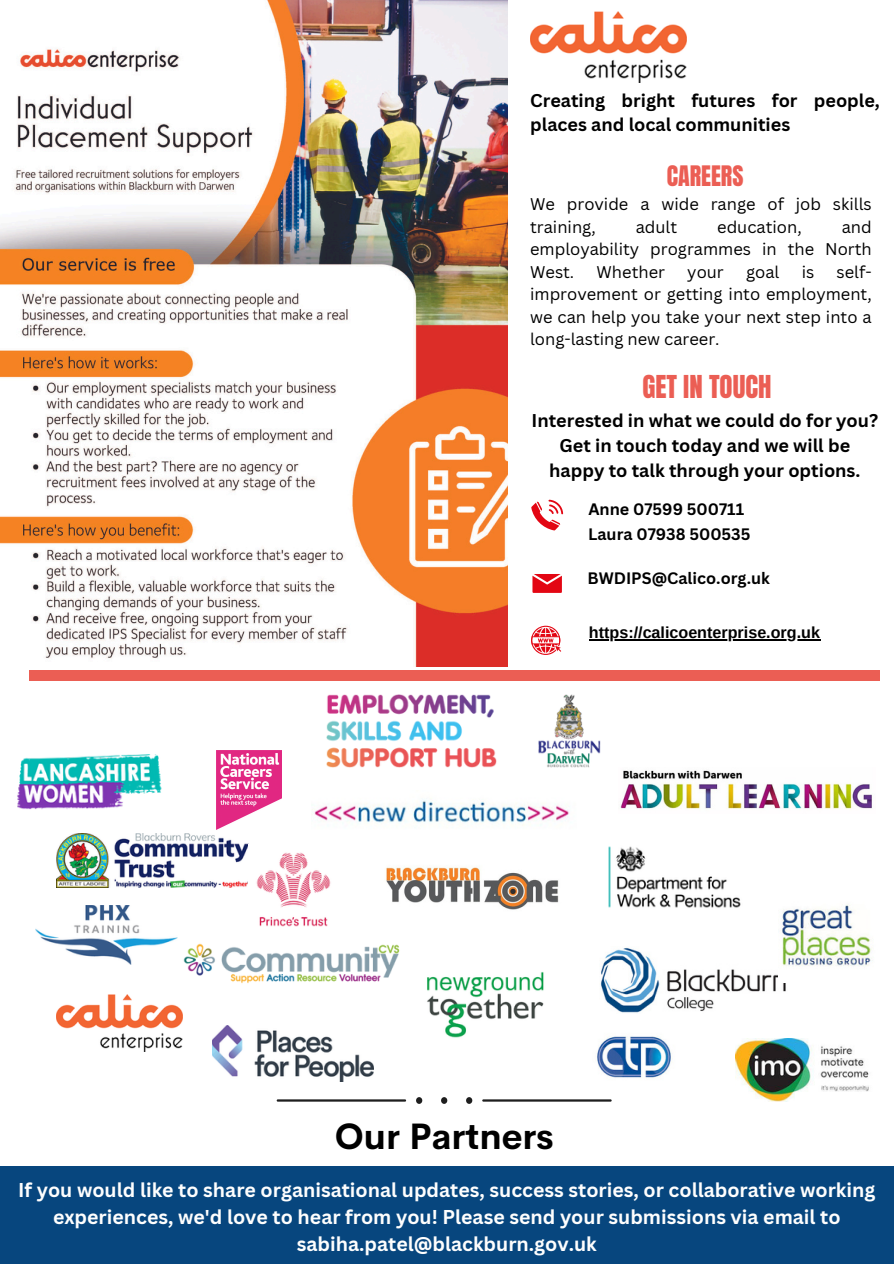
<style>
.page{position:relative;width:894px;height:1264px;background:#fff}
.page>*{position:absolute;margin:0;border:0;box-sizing:border-box;transform-origin:0 0}
.t1{font:700 36px "Cerebri Sans";color:#000}
.t2{font:26.85px "Anton";color:#eb5e54}
.t3{font:24px "Anton";color:#eb5e54}
.t4{font:700 19.5px/27px "Canva Sans";color:#fefefe;text-align:center}
.t5{font:700 18px/24.8px "Canva Sans";color:#000}
.t6{font:16.5px/22.5px "Canva Sans";color:#000;text-align:justify}
.t7{font:700 16.05px "Canva Sans";color:#000}
.t8{font:700 16.05px "Arimo";color:#000}
</style>
<div class="page">
<img style="left:0;top:0;width:507px;height:666px">
<svg style="left:531px;top:625px;width:30px;height:30px"></svg>
<svg style="left:531px;top:499px;width:32px;height:31px"></svg>
<svg style="left:532px;top:574px;width:29px;height:19px"></svg>
<img style="left:530px;top:12px;width:156px;height:71px">
<div style="left:29px;top:670px;width:850px;height:11px;background:#eb5e54"></div>
<img style="left:326px;top:694px;width:274px;height:73px">
<img style="left:620px;top:770px;width:252px;height:39px">
<img style="left:313px;top:798px;width:256px;height:28px">
<img style="left:216px;top:750px;width:66px;height:80px">
<img style="left:427px;top:972px;width:117px;height:66px">
<img style="left:608px;top:846px;width:133px;height:62px">
<img style="left:601px;top:948px;width:185px;height:65px">
<img style="left:17px;top:754px;width:145px;height:55px">
<img style="left:56px;top:833px;width:192px;height:54px">
<img style="left:386px;top:867px;width:173px;height:43px">
<img style="left:56px;top:994px;width:126px;height:57px">
<img style="left:36px;top:905px;width:142px;height:59px">
<img style="left:183px;top:943px;width:217px;height:41px">
<img style="left:735px;top:1038px;width:134px;height:63px">
<img style="left:256px;top:852px;width:75px;height:75px">
<img style="left:597px;top:1036px;width:75px;height:42px">
<img style="left:778px;top:904px;width:94px;height:78px">
<img style="left:212px;top:1025px;width:161px;height:55px">
<hr style="left:276px;top:1099px;width:130px;height:2px;background:#1e1e1e">
<hr style="left:482px;top:1099px;width:129px;height:2px;background:#1e1e1e">
<svg style="left:441px;top:1097px;width:6px;height:6px"></svg>
<svg style="left:416px;top:1097px;width:6px;height:6px"></svg>
<svg style="left:466px;top:1097px;width:6px;height:6px"></svg>
<div style="left:0;top:1165px;width:893px;height:98px;background:#07467e"></div>
<hr style="left:588px;top:639px;width:232px;height:1px;background:#000">
<p class="t5" style="left:530px;top:87px;width:351px">Creating bright futures for people, places and local communities</p>
<p class="t3" style="left:666px;top:158px;width:78px">CAREERS</p>
<p class="t6" style="left:530px;top:193px;width:343px">We provide a wide range of job skills training,</p>
<p class="t6" style="left:530px;top:215px;width:343px;text-indent:311px">and employability programmes in the North West.</p>
<p class="t6" style="left:635px;top:215px;width:43px">adult</p>
<p class="t6" style="left:717px;top:215px;width:86px">education,</p>
<p class="t6" style="left:530px;top:260px;width:343px;text-indent:306px">self&shy;improvement or getting into employment, we can help you take your next step into a long-lasting new career.</p>
<p class="t6" style="left:596px;top:260px;width:70px">Whether</p>
<p class="t6" style="left:687px;top:260px;width:38px">your</p>
<p class="t6" style="left:746px;top:260px;width:35px">goal</p>
<p class="t6" style="left:801px;top:260px;width:14px">is</p>
<p class="t2" style="left:642px;top:367px;width:131px">GET IN TOUCH</p>
<p class="t5" style="left:531px;top:408px;width:348px;text-align:center">Interested in what we could do for you?<br>Get in touch today and we will be happy to talk through your options.</p>
<p class="t7" style="left:588px;top:498px;width:157px">Anne 07599 500711</p>
<p class="t7" style="left:588px;top:523px;width:164px">Laura 07938 500535</p>
<p class="t7" style="left:587px;top:566px;width:184px">BWDIPS@Calico.org.uk</p>
<p class="t8" style="left:588px;top:624px;width:232px">https://calicoenterprise.org.uk</p>
<p class="t1" style="left:335px;top:1113px;width:220px">Our Partners</p>
<p class="t4" style="left:18px;top:1175px;width:858px">If you would like to share organisational updates, success stories, or collaborative working experiences, we'd love to hear from you! Please send your submissions via email to sabiha.patel@blackburn.gov.uk</p>
</div>
